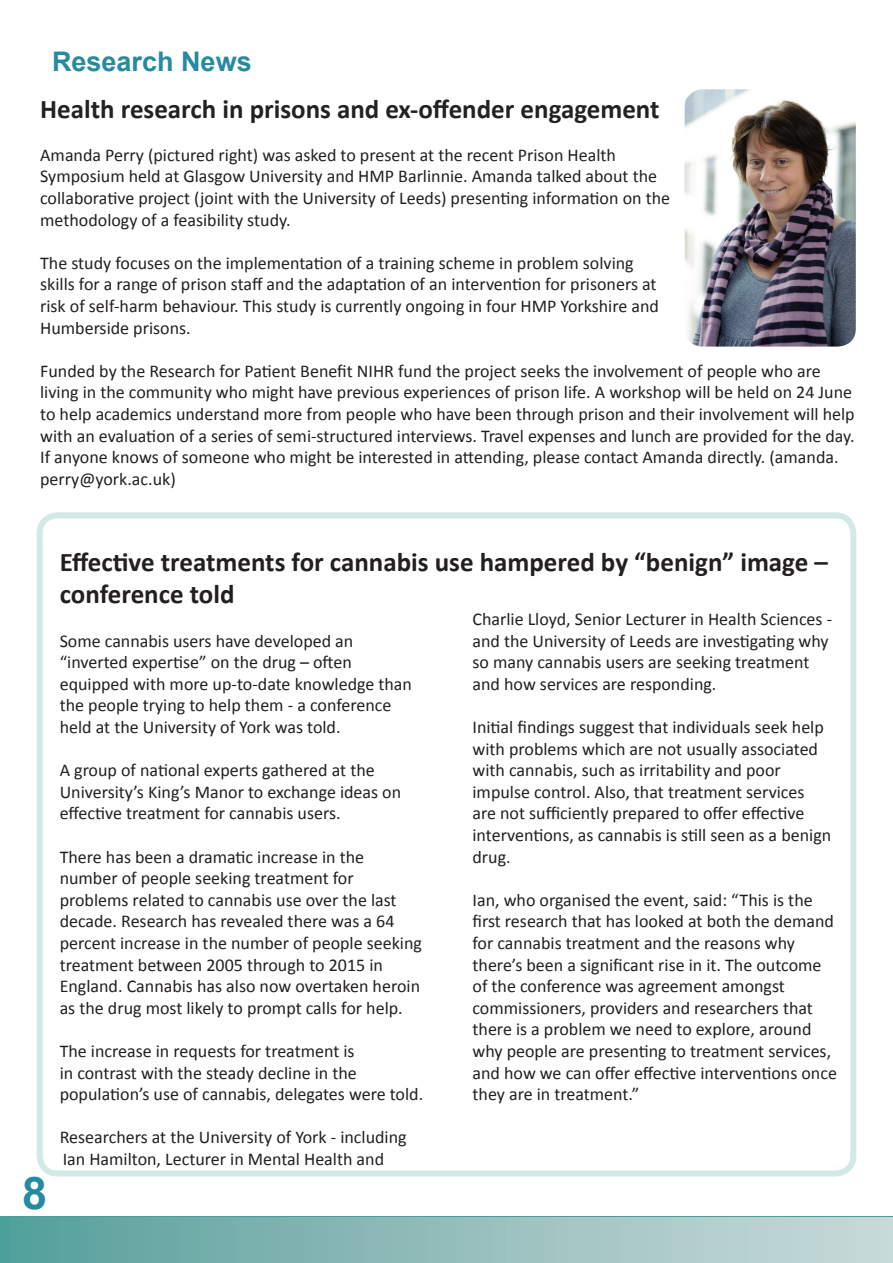
<style>
.page{position:relative;width:893px;height:1263px;background:#fff}
.page>*{position:absolute;margin:0;border:0;box-sizing:border-box;transform-origin:0 0}
.t1{font:700 45px "Arial";color:#268aa1}
.t2{font:700 27px/32.4px "Calibri";color:#231f20}
.t3{font:700 27px "Calibri";color:#222}
.Section_Headers{font:700 27px "Arial";color:#268aa1}
.t4{font:18px/21.6px "Calibri";color:#231f20}
</style>
<div class="page">
<div style="left:0;top:1216px;width:893px;height:5px;background:#479e9a"></div>
<div style="left:0;top:1217px;width:893px;height:46px;background:linear-gradient(to right,#569f9b,#ccdbdb)"></div>
<img style="left:685px;top:89px;width:171px;height:258px">
<div style="left:37px;top:512px;width:819px;height:664px;border:6px solid #d1e9e7;border-radius:18px"></div>
<p class="Section_Headers" style="left:52px;top:43px;width:201px">Research News</p>
<p class="t3" style="left:40px;top:91px;width:621px">Health research in prisons and ex-offender engagement</p>
<p class="t4" style="left:40px;top:144px;width:631px">Amanda Perry (pictured right) was asked to present at the recent Prison Health Symposium held at Glasgow University and HMP Barlinnie. Amanda talked about the collaborative project (joint with the University of Leeds) presenting information on the methodology of a feasibility study.</p>
<p class="t4" style="left:40px;top:252px;width:620px">The study focuses on the implementation of a training scheme in problem solving skills for a range of prison staff and the adaptation of an intervention for prisoners at risk of self-harm behaviour. This study is currently ongoing in four HMP Yorkshire and Humberside prisons.</p>
<p class="t4" style="left:40px;top:360px;width:816px">Funded by the Research for Patient Benefit NIHR fund the project seeks the involvement of people who are living in the community who might have previous experiences of prison life. A workshop will be held on 24 June to help academics understand more from people who have been through prison and their involvement will help with an evaluation of a series of semi-structured interviews. Travel expenses and lunch are provided for the day.<br>If anyone knows of someone who might be interested in attending, please contact Amanda directly. (amanda. perry@york.ac.uk)</p>
<h1 class="t1" style="left:22px;top:1163px;width:27px">8</h1>
<p class="t2" style="left:60px;top:546px;width:770px">Effective treatments for cannabis use hampered by “benign” image – conference told</p>
<p class="t4" style="left:60px;top:630px;width:354px">Some cannabis users have developed an “inverted expertise” on the drug – often equipped with more up-to-date knowledge than the people trying to help them - a conference held at the University of York was told.</p>
<p class="t4" style="left:60px;top:759px;width:343px">A group of national experts gathered at the<br>University’s King’s Manor to exchange ideas on effective treatment for cannabis users.</p>
<p class="t4" style="left:60px;top:846px;width:364px">There has been a dramatic increase in the number of people seeking treatment for problems related to cannabis use over the last decade. Research has revealed there was a 64 percent increase in the number of people seeking treatment between 2005 through to 2015 in England. Cannabis has also now overtaken heroin as the drug most likely to prompt calls for help.</p>
<p class="t4" style="left:60px;top:1040px;width:365px">The increase in requests for treatment is<br>in contrast with the steady decline in the population’s use of cannabis, delegates were told.</p>
<p class="t4" style="left:60px;top:1127px;width:348px">Researchers at the University of York - including<br>Ian Hamilton, Lecturer in Mental Health and</p>
<p class="t4" style="left:472px;top:608px;width:361px">Charlie Lloyd, Senior Lecturer in Health Sciences - and the University of Leeds are investigating why so many cannabis users are seeking treatment and how services are responding.</p>
<p class="t4" style="left:472px;top:716px;width:360px">Initial findings suggest that individuals seek help with problems which are not usually associated with cannabis, such as irritability and poor impulse control. Also, that treatment services are not sufficiently prepared to offer effective interventions, as cannabis is still seen as a benign drug.</p>
<p class="t4" style="left:472px;top:889px;width:366px">Ian, who organised the event, said: “This is the first research that has looked at both the demand for cannabis treatment and the reasons why there’s been a significant rise in it. The outcome of the conference was agreement amongst commissioners, providers and researchers that there is a problem we need to explore, around why people are presenting to treatment services, and how we can offer effective interventions once they are in treatment.”</p>
</div>
